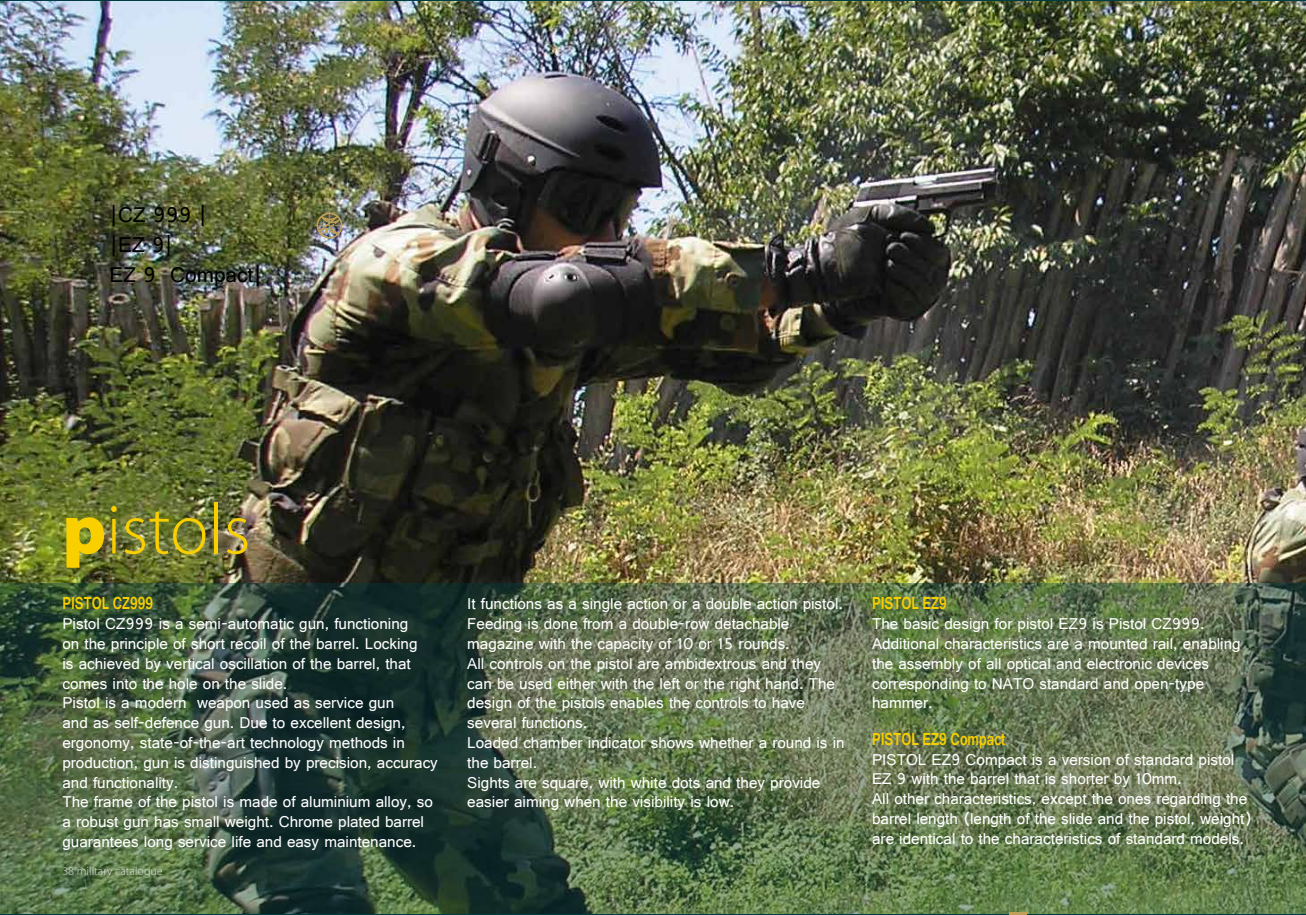
<style>
.page{position:relative;width:1306px;height:915px;background:#fff}
.page>*{position:absolute;margin:0;border:0;box-sizing:border-box;transform-origin:0 0}
.t1{font:300 72px "Myriad Pro";color:#f9cf00}
.t2{font:22.5px/30px "Gautami";color:#000}
.t3{font:700 18.3px "Gautami";color:#f9cf00;scale:.77 1}
.t4{font:16.5px/19.8px "Gautami";color:#fff}
.t5{font:300 12px "Myriad Pro";color:#dcddde}
.s1{font-weight:900}
</style>
<div class="page">
<img style="left:0;top:1px;width:1305px;height:912px">
<img style="left:0;top:2px;width:1305px;height:580px">
<svg style="left:315px;top:211px;width:28px;height:29px"></svg>
<svg style="left:1009px;top:912px;width:17px;height:2px"></svg>
<h2 class="t2" style="left:109px;top:199px;width:154px">|CZ 999 |<br>|EZ 9|<br>EZ 9 Compact|</h2>
<h1 class="t1" style="left:62px;top:486px;width:190px"><span class="s1">p</span>istols</h1>
<p class="t3" style="left:62px;top:592px;width:119px">PISTOL CZ999</p>
<p class="t4" style="left:62px;top:613px;width:377px">Pistol CZ999 is a semi-automatic gun, functioning<br>on the principle of short recoil of the barrel. Locking<br>is achieved by vertical oscillation of the barrel, that comes into the hole on the slide.<br>Pistol is a modern weapon used as service gun<br>and as self-defence gun. Due to excellent design, ergonomy, state-of-the-art technology methods in production, gun is distinguished by precision, accuracy and functionality.<br>The frame of the pistol is made of aluminium alloy, so a robust gun has small weight. Chrome plated barrel guarantees long service life and easy maintenance.</p>
<p class="t5" style="left:62px;top:863px;width:102px">38 military catalogue</p>
<p class="t4" style="left:467px;top:593px;width:379px">It functions as a single action or a double action pistol.<br>Feeding is done from a double-row detachable magazine with the capacity of 10 or 15 rounds.<br>All controls on the pistol are ambidextrous and they can be used either with the left or the right hand. The design of the pistols enables the controls to have several functions.<br>Loaded chamber indicator shows whether a round is in the barrel.<br>Sights are square, with white dots and they provide easier aiming when the visibility is low.</p>
<p class="t3" style="left:872px;top:592px;width:98px">PISTOL EZ9</p>
<p class="t4" style="left:872px;top:613px;width:370px">The basic design for pistol EZ9 is Pistol CZ999.<br>Additional characteristics are a mounted rail, enabling the assembly of all optical and electronic devices corresponding to NATO standard and open-type hammer.</p>
<p class="t3" style="left:872px;top:727px;width:174px">PISTOL EZ9 Compact</p>
<p class="t4" style="left:872px;top:748px;width:381px">PISTOL EZ9 Compact is a version of standard pistol EZ 9 with the barrel that is shorter by 10mm.<br>All other characteristics, except the ones regarding the barrel length (length of the slide and the pistol, weight) are identical to the characteristics of standard models.</p>
</div>
